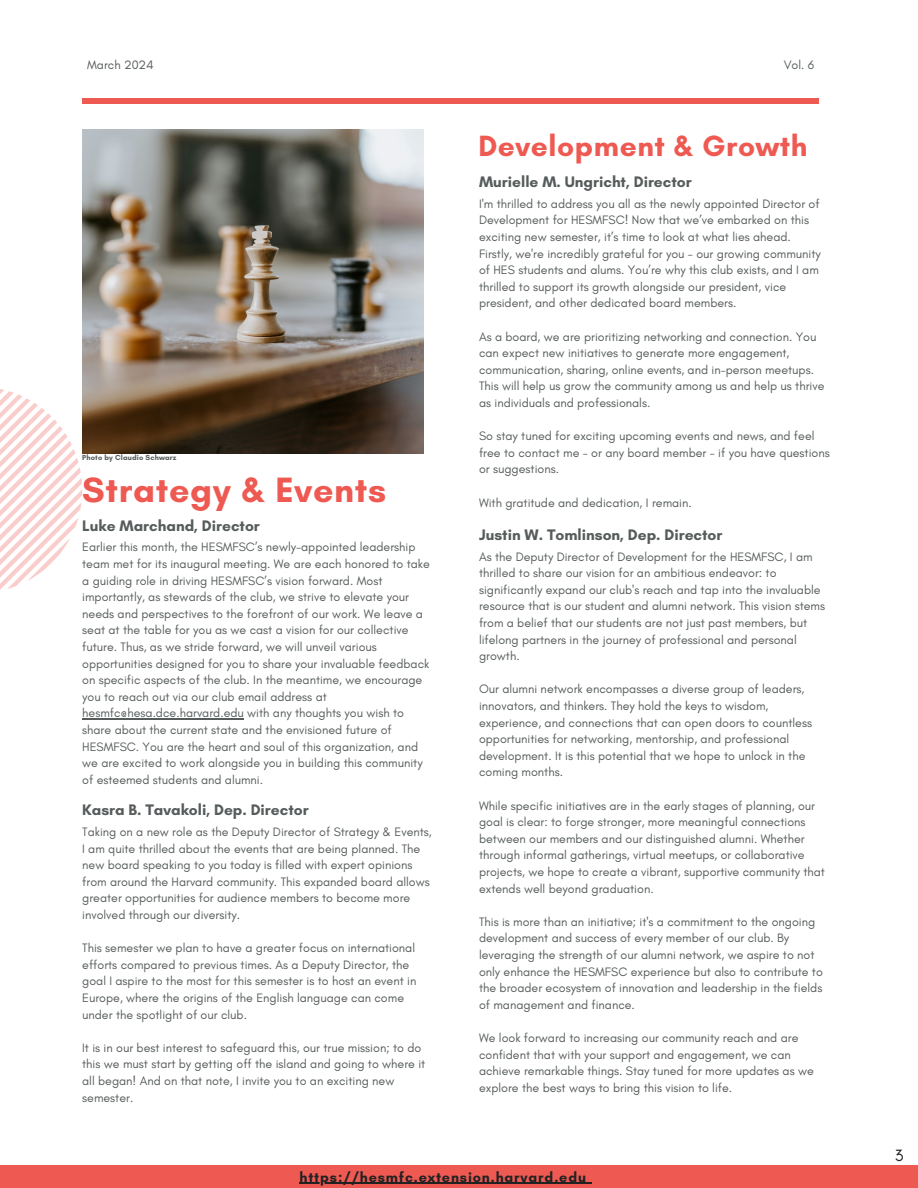
<style>
.page{position:relative;width:918px;height:1188px;background:#fff}
.page>*{position:absolute;margin:0;border:0;box-sizing:border-box;transform-origin:0 0}
.t1{font:700 35.85px "Glacial Indifference";letter-spacing:.02em;color:#ee5952}
.t2{font:700 29.85px "Glacial Indifference";letter-spacing:.02em;color:#ee5952}
.t3{font:16.65px "Glacial Indifference";color:#222}
.t4{font:700 15.6px "Glacial Indifference";color:#565b5b}
.t5{font:700 14.4px "Glacial Indifference";letter-spacing:.06em;color:#222}
.t6{font:12.45px/16.6px "Glacial Indifference";color:#565b5b}
.t7{font:700 7.5px "Glacial Indifference";letter-spacing:.02em;color:#565b5b}
</style>
<div class="page">
<div style="left:0;top:1165px;width:918px;height:23px;background:#ee5952"></div>
<div style="left:82px;top:98px;width:737px;height:5px;background:#ee5952"></div>
<svg style="left:0;top:389px;width:82px;height:201px"></svg>
<img style="left:82px;top:129px;width:341px;height:324px">
<hr style="left:82px;top:718px;width:162px;height:2px;background:#565b5b">
<hr style="left:300px;top:1183px;width:287px;height:1px;background:#222">
<p class="t6" style="left:87px;top:57px;width:68px">March 2024</p>
<p class="t6" style="left:784px;top:57px;width:32px">Vol. 6</p>
<p class="t7" style="left:82px;top:453px;width:96px">Photo by Claudio Schwarz</p>
<h1 class="t1" style="left:82px;top:468px;width:306px">Strategy &amp; Events</h1>
<p class="t4" style="left:82px;top:516px;width:179px">Luke Marchand, Director</p>
<p class="t6" style="left:82px;top:539px;width:349px">Earlier this month, the HESMFSC’s newly-appointed leadership team met for its inaugural meeting. We are each honored to take a guiding role in driving HESMFSC’s vision forward. Most importantly, as stewards of the club, we strive to elevate your needs and perspectives to the forefront of our work. We leave a seat at the table for you as we cast a vision for our collective future. Thus, as we stride forward, we will unveil various opportunities designed for you to share your invaluable feedback on specific aspects of the club. In the meantime, we encourage you to reach out via our club email address at hesmfc@hesa.dce.harvard.edu with any thoughts you wish to share about the current state and the envisioned future of HESMFSC. You are the heart and soul of this organization, and we are excited to work alongside you in building this community of esteemed students and alumni.</p>
<p class="t4" style="left:82px;top:800px;width:228px">Kasra B. Tavakoli, Dep. Director</p>
<p class="t6" style="left:82px;top:823px;width:351px">Taking on a new role as the Deputy Director of Strategy &amp; Events, I am quite thrilled about the events that are being planned. The new board speaking to you today is filled with expert opinions from around the Harvard community. This expanded board allows greater opportunities for audience members to become more involved through our diversity.</p>
<p class="t6" style="left:82px;top:940px;width:336px">This semester we plan to have a greater focus on international efforts compared to previous times. As a Deputy Director, the goal I aspire to the most for this semester is to host an event in Europe, where the origins of the English language can come under the spotlight of our club.</p>
<p class="t6" style="left:82px;top:1039px;width:345px">It is in our best interest to safeguard this, our true mission; to do this we must start by getting off the island and going to where it all began! And on that note, I invite you to an exciting new semester.</p>
<h2 class="t2" style="left:478px;top:128px;width:331px">Development &amp; Growth</h2>
<p class="t4" style="left:479px;top:172px;width:214px">Murielle M. Ungricht, Director</p>
<p class="t6" style="left:479px;top:195px;width:343px">I'm thrilled to address you all as the newly appointed Director of Development for HESMFSC! Now that we’ve embarked on this exciting new semester, it’s time to look at what lies ahead.<br>Firstly, we're incredibly grateful for you - our growing community of HES students and alums. You’re why this club exists, and I am thrilled to support its growth alongside our president, vice president, and other dedicated board members.</p>
<p class="t6" style="left:479px;top:328px;width:347px">As a board, we are prioritizing networking and connection. You can expect new initiatives to generate more engagement, communication, sharing, online events, and in-person meetups.<br>This will help us grow the community among us and help us thrive as individuals and professionals.</p>
<p class="t6" style="left:479px;top:427px;width:352px">So stay tuned for exciting upcoming events and news, and feel free to contact me - or any board member - if you have questions or suggestions.</p>
<p class="t6" style="left:479px;top:494px;width:214px">With gratitude and dedication, I remain.</p>
<p class="t4" style="left:479px;top:525px;width:245px">Justin W. Tomlinson, Dep. Director</p>
<p class="t6" style="left:479px;top:548px;width:348px">As the Deputy Director of Development for the HESMFSC, I am thrilled to share our vision for an ambitious endeavor: to significantly expand our club's reach and tap into the invaluable resource that is our student and alumni network. This vision stems from a belief that our students are not just past members, but lifelong partners in the journey of professional and personal growth.</p>
<p class="t6" style="left:479px;top:681px;width:335px">Our alumni network encompasses a diverse group of leaders, innovators, and thinkers. They hold the keys to wisdom, experience, and connections that can open doors to countless opportunities for networking, mentorship, and professional development. It is this potential that we hope to unlock in the coming months.</p>
<p class="t6" style="left:479px;top:797px;width:348px">While specific initiatives are in the early stages of planning, our goal is clear: to forge stronger, more meaningful connections between our members and our distinguished alumni. Whether through informal gatherings, virtual meetups, or collaborative projects, we hope to create a vibrant, supportive community that extends well beyond graduation.</p>
<p class="t6" style="left:479px;top:913px;width:345px">This is more than an initiative; it's a commitment to the ongoing development and success of every member of our club. By leveraging the strength of our alumni network, we aspire to not only enhance the HESMFSC experience but also to contribute to the broader ecosystem of innovation and leadership in the fields of management and finance.</p>
<p class="t6" style="left:479px;top:1029px;width:336px">We look forward to increasing our community reach and are confident that with your support and engagement, we can achieve remarkable things. Stay tuned for more updates as we explore the best ways to bring this vision to life.</p>
<p class="t5" style="left:300px;top:1168px;width:288px">https://hesmfc.extension.harvard.edu</p>
<h3 class="t3" style="left:895px;top:1145px;width:10px">3</h3>
</div>
